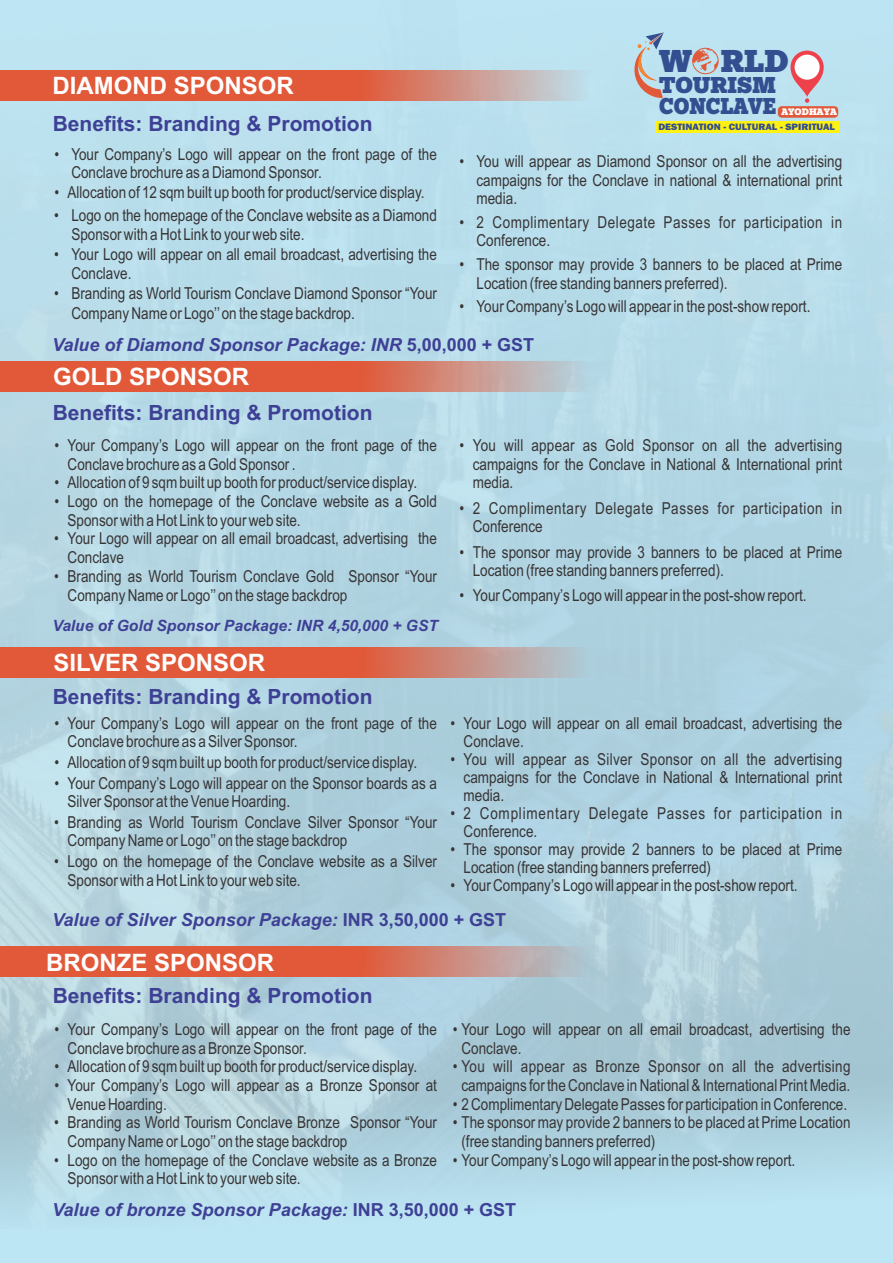
<style>
.page{position:relative;width:893px;height:1263px;background:#bde6f5}
.page>*{position:absolute;margin:0;border:0;box-sizing:border-box;transform-origin:0 0}
.t1{font:900 34.65px "Egyptian Slate W01";color:#334f90}
.t2{font:900 25.2px/20.7px "Egyptian Slate W01";color:#334f90}
.t3{font:700 24px "Arial";color:#fefefe}
.t4{font:700 21px "Arial";color:#3e4095}
.t5{font:italic 700 18px "Arial";color:#3e4095}
.t6{font:16.5px/18.8px "Arial Narrow";color:#373435}
.t7{font:16.5px/18.8px "Arial Narrow";letter-spacing:.03em;color:#373435}
.t8{font:16.5px/18px "Arial Narrow";letter-spacing:.045em;color:#373435}
.t9{font:16.5px/18.8px "Arial Narrow";letter-spacing:.035em;color:#373435}
.t10{font:italic 700 15.6px "Arial";color:#3e4095}
.t11{font:900 10.35px "Egyptian Slate W01";color:#fefefe}
.t12{font:800 9.6px "Franklin Gothic";color:#334f90;scale:1.07 1}
.s1{font-style:normal}
</style>
<div class="page">
<img style="left:0;top:47px;width:893px;height:1165px">
<svg style="left:0;top:70px;width:672px;height:31px;background:#d77c67"></svg>
<svg style="left:0;top:647px;width:672px;height:30px;background:#d17b67"></svg>
<svg style="left:0;top:361px;width:672px;height:31px;background:#d47e6b"></svg>
<svg style="left:0;top:946px;width:672px;height:31px;background:#d27b67"></svg>
<div style="left:655px;top:121px;width:184px;height:12px;background:#fff212"></div>
<svg style="left:632px;top:32px;width:32px;height:66px"></svg>
<div style="left:692px;top:48px;width:26px;height:26px;border:1px solid #e15938;border-radius:50%"></div>
<svg style="left:693px;top:48px;width:26px;height:24px"></svg>
<svg style="left:790px;top:51px;width:34px;height:52px"></svg>
<div style="left:778px;top:106px;width:60px;height:12px;background:#e15938;border-radius:4px"></div>
<h3 class="t3" style="left:53px;top:77px;width:243px">DIAMOND SPONSOR</h3>
<p class="t4" style="left:53px;top:116px;width:321px">Benefits: Branding &amp; Promotion</p>
<h1 class="t1" style="left:659px;top:46px;width:131px">W RLD</h1>
<p class="t11" style="left:781px;top:108px;width:57px">AYODHAYA</p>
<p class="t12" style="left:658px;top:123px;width:167px">DESTINATION - CULTURAL - SPIRITUAL</p>
<h2 class="t2" style="left:659px;top:77px;width:119px">TOURISM<br>CONCLAVE</h2>
<p class="t6" style="left:71px;top:146px;width:367px;text-indent:-17px">• Your Company’s Logo will appear on the front page of the<br>Conclave brochure as a Diamond Sponsor.</p>
<p class="t6" style="left:54px;top:184px;width:372px">• Allocation of 12 sqm built up booth for product/service display.</p>
<p class="t6" style="left:71px;top:208px;width:367px;text-indent:-17px">• Logo on the homepage of the Conclave website as a Diamond<br>Sponsor with a Hot Link to your web site.</p>
<p class="t6" style="left:71px;top:245px;width:367px;line-height:19.6px;text-indent:-17px">• Your Logo will appear on all email broadcast, advertising the<br>Conclave.</p>
<p class="t6" style="left:71px;top:285px;width:367px;line-height:19.6px;text-indent:-17px">• Branding as World Tourism Conclave Diamond Sponsor “Your<br>Company Name or Logo’’on the stage backdrop.</p>
<p class="t5" style="left:52px;top:338px;width:483px">Value of Diamond Sponsor Package: INR <span class="s1">5,00,000 + GST</span></p>
<p class="t6" style="left:476px;top:153px;width:367px;text-align:justify;text-indent:-17px">• You will appear as Diamond Sponsor on all the advertising campaigns for the Conclave in national &amp; international print media.</p>
<p class="t7" style="left:476px;top:214px;width:367px;text-indent:-17px">• 2 Complimentary Delegate Passes for participation in<br>Conference.</p>
<p class="t6" style="left:476px;top:256px;width:367px;text-indent:-17px">• The sponsor may provide 3 banners to be placed at Prime<br>Location (free standing banners preferred).</p>
<p class="t6" style="left:459px;top:298px;width:352px">• Your Company’s Logo will appear in the post-show report.</p>
<h3 class="t3" style="left:53px;top:368px;width:198px">GOLD SPONSOR</h3>
<p class="t4" style="left:53px;top:404px;width:321px">Benefits: Branding &amp; Promotion</p>
<p class="t6" style="left:68px;top:437px;width:371px;text-indent:-13px">• Your Company’s Logo will appear on the front page of the<br>Conclave brochure as a Gold Sponsor .</p>
<p class="t6" style="left:54px;top:475px;width:364px">• Allocation of 9 sqm built up booth for product/service display.</p>
<p class="t6" style="left:68px;top:493px;width:371px;text-indent:-13px">• Logo on the homepage of the Conclave website as a Gold<br>Sponsor with a Hot Link to your web site.</p>
<p class="t6" style="left:68px;top:531px;width:371px;text-indent:-13px">• Your Logo will appear on all email broadcast, advertising the<br>Conclave</p>
<p class="t6" style="left:68px;top:568px;width:371px;text-indent:-13px">• Branding as World Tourism Conclave Gold Sponsor “Your<br>Company Name or Logo’’on the stage backdrop</p>
<p class="t10" style="left:53px;top:619px;width:387px">Value of Gold Sponsor Package: INR 4,50,000 + GST</p>
<h3 class="t3" style="left:53px;top:653px;width:213px">SILVER SPONSOR</h3>
<p class="t4" style="left:53px;top:689px;width:321px">Benefits: Branding &amp; Promotion</p>
<p class="t6" style="left:473px;top:437px;width:371px;text-align:justify;text-indent:-13px">• You will appear as Gold Sponsor on all the advertising campaigns for the Conclave in National &amp; International print media.</p>
<p class="t9" style="left:473px;top:500px;width:371px;text-indent:-13px">• 2 Complimentary Delegate Passes for participation in<br>Conference</p>
<p class="t6" style="left:473px;top:544px;width:371px;text-indent:-13px">• The sponsor may provide 3 banners to be placed at Prime<br>Location (free standing banners preferred).</p>
<p class="t6" style="left:459px;top:588px;width:349px">• Your Company’s Logo will appear in the post-show report.</p>
<p class="t6" style="left:68px;top:715px;width:371px;text-indent:-13px">• Your Company’s Logo will appear on the front page of the<br>Conclave brochure as a Silver Sponsor.</p>
<p class="t6" style="left:54px;top:754px;width:364px">• Allocation of 9 sqm built up booth for product/service display.</p>
<p class="t6" style="left:68px;top:775px;width:371px;text-indent:-13px">• Your Company’s Logo will appear on the Sponsor boards as a<br>Silver Sponsor at the Venue Hoarding.</p>
<p class="t6" style="left:68px;top:814px;width:371px;text-indent:-13px">• Branding as World Tourism Conclave Silver Sponsor “Your<br>Company Name or Logo’’on the stage backdrop</p>
<p class="t6" style="left:68px;top:853px;width:371px;text-indent:-13px">• Logo on the homepage of the Conclave website as a Silver<br>Sponsor with a Hot Link to your web site.</p>
<p class="t5" style="left:52px;top:913px;width:456px">Value of Silver Sponsor Package: <span class="s1">INR 3,50,000 + GST</span></p>
<p class="t6" style="left:464px;top:715px;width:380px;line-height:18px;text-indent:-13px">• Your Logo will appear on all email broadcast, advertising the<br>Conclave.</p>
<p class="t6" style="left:464px;top:751px;width:380px;line-height:18px;text-align:justify;text-indent:-13px">• You will appear as Silver Sponsor on all the advertising campaigns for the Conclave in National &amp; International print media.</p>
<p class="t8" style="left:464px;top:805px;width:380px;text-indent:-13px">• 2 Complimentary Delegate Passes for participation in<br>Conference.</p>
<p class="t6" style="left:464px;top:841px;width:380px;line-height:18px;text-indent:-13px">• The sponsor may provide 2 banners to be placed at Prime<br>Location (free standing banners preferred)</p>
<p class="t6" style="left:450px;top:877px;width:349px">• Your Company’s Logo will appear in the post-show report.</p>
<h3 class="t3" style="left:53px;top:953px;width:230px">BRONZE SPONSOR</h3>
<p class="t4" style="left:53px;top:988px;width:321px">Benefits: Branding &amp; Promotion</p>
<h3 class="t3" style="left:46px;top:953px;width:230px">BRONZE SPONSOR</h3>
<p class="t6" style="left:68px;top:1021px;width:371px;text-indent:-13px">• Your Company’s Logo will appear on the front page of the<br>Conclave brochure as a Bronze Sponsor.</p>
<p class="t6" style="left:54px;top:1059px;width:364px">• Allocation of 9 sqm built up booth for product/service display.</p>
<p class="t6" style="left:68px;top:1077px;width:371px;text-indent:-13px">• Your Company’s Logo will appear as a Bronze Sponsor at<br>Venue Hoarding.</p>
<p class="t6" style="left:68px;top:1115px;width:371px;text-indent:-13px">• Branding as World Tourism Conclave Bronze Sponsor “Your<br>Company Name or Logo’’on the stage backdrop</p>
<p class="t6" style="left:68px;top:1152px;width:371px;text-indent:-13px">• Logo on the homepage of the Conclave website as a Bronze<br>Sponsor with a Hot Link to your web site.</p>
<p class="t6" style="left:461px;top:1021px;width:391px;text-indent:-9px">• Your Logo will appear on all email broadcast, advertising the<br>Conclave.</p>
<p class="t6" style="left:453px;top:1059px;width:399px;text-align:center">• You will appear as Bronze Sponsor on all the advertising campaigns for the Conclave in National &amp; International Print Media.</p>
<p class="t6" style="left:453px;top:1096px;width:396px">• 2 Complimentary Delegate Passes for participation in Conference.</p>
<p class="t6" style="left:461px;top:1115px;width:391px;text-indent:-9px">• The sponsor may provide 2 banners to be placed at Prime Location (free standing banners preferred)</p>
<p class="t6" style="left:453px;top:1152px;width:344px">• Your Company’s Logo will appear in the post-show report.</p>
<p class="t5" style="left:52px;top:1202px;width:465px">Value of bronze Sponsor Package: <span class="s1">INR 3,50,000 + GST</span></p>
</div>
